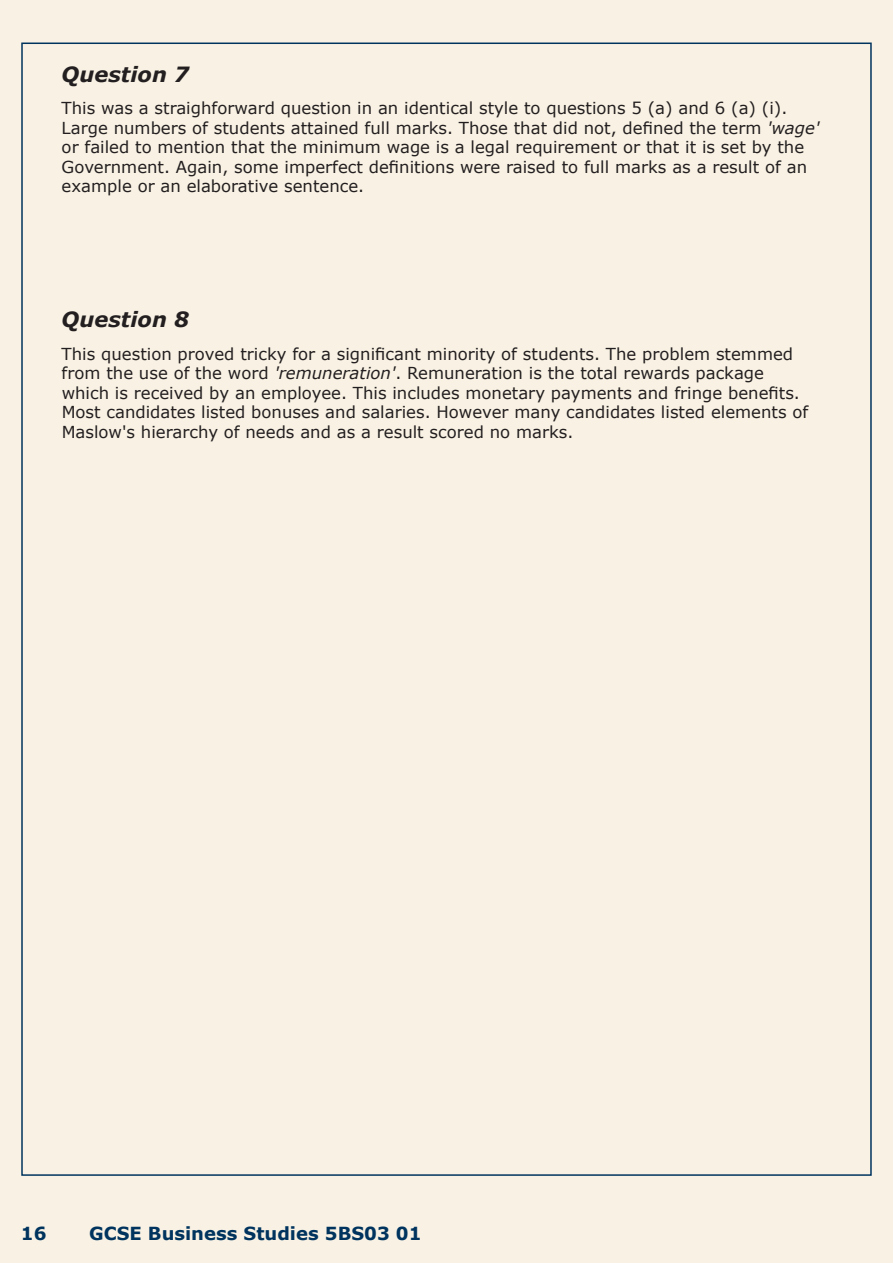
<style>
.page{position:relative;width:893px;height:1263px;background:#f9f2e4}
.page>*{position:absolute;margin:0;border:0;box-sizing:border-box;transform-origin:0 0}
.t1{font:italic 700 21px "Verdana";color:#231f20}
.t2{font:700 18px "Verdana";color:#00345e}
.t3{font:16.5px/19.5px "Verdana";color:#231f20}
.s1{font-style:italic}
</style>
<div class="page">
<p class="t1" style="left:62px;top:61px;width:129px">Question 7</p>
<p class="t3" style="left:62px;top:98px;width:759px">This was a straighforward question in an identical style to questions 5 (a) and 6 (a) (i).<br>Large numbers of students attained full marks. Those that did not, defined the term <span class="s1">'wage' </span>or failed to mention that the minimum wage is a legal requirement or that it is set by the Government. Again, some imperfect definitions were raised to full marks as a result of an example or an elaborative sentence.</p>
<p class="t1" style="left:62px;top:306px;width:129px">Question 8</p>
<p class="t3" style="left:62px;top:343px;width:748px">This question proved tricky for a significant minority of students. The problem stemmed from the use of the word <span class="s1">'remuneration'</span>. Remuneration is the total rewards package which is received by an employee. This includes monetary payments and fringe benefits.<br>Most candidates listed bonuses and salaries. However many candidates listed elements of Maslow's hierarchy of needs and as a result scored no marks.</p>
<p class="t2" style="left:21px;top:1222px;width:27px">16</p>
<p class="t2" style="left:89px;top:1222px;width:334px">GCSE Business Studies 5BS03 01</p>
</div>
